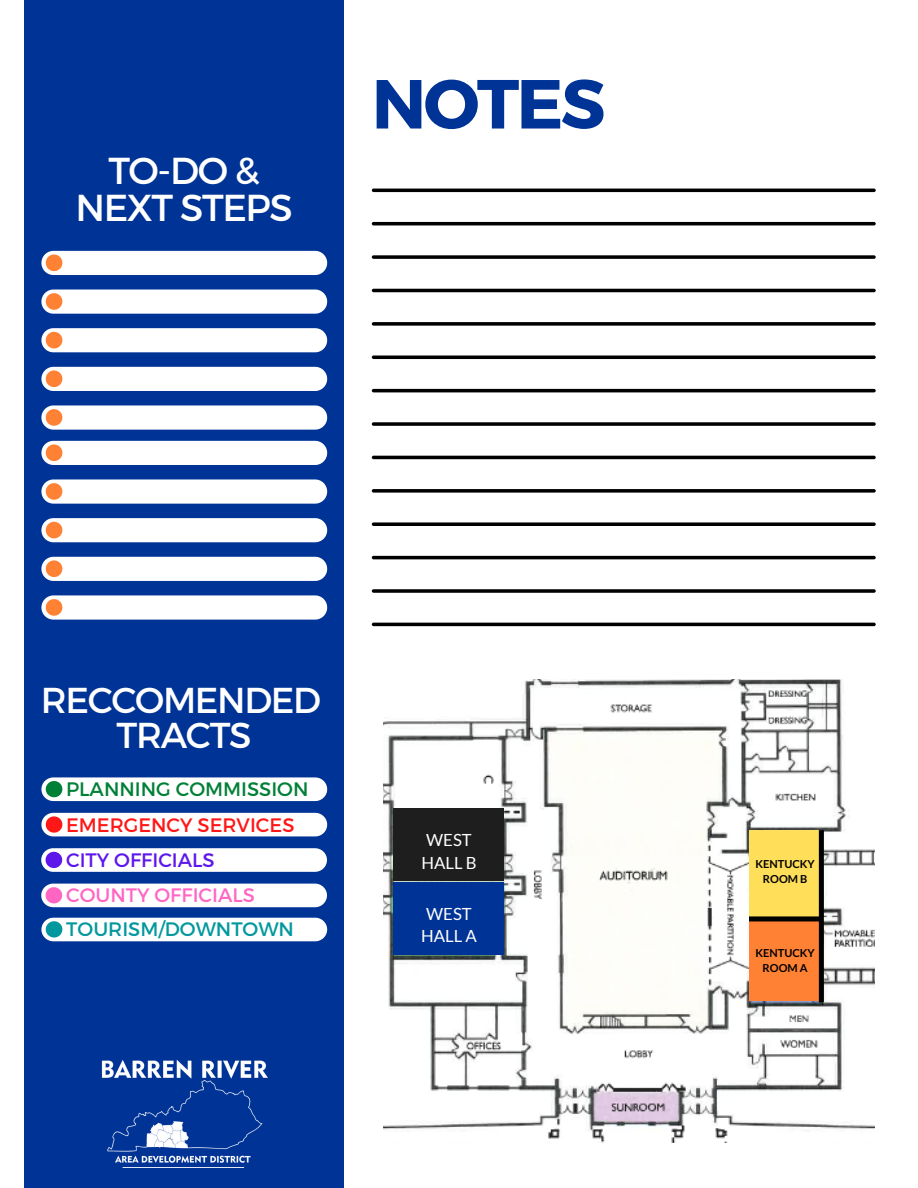
<style>
.page{position:relative;width:918px;height:1188px;background:#fff}
.page>*{position:absolute;margin:0;border:0;box-sizing:border-box;transform-origin:0 0}
.t1{font:700 69.3px "Montserrat";letter-spacing:-.035em;color:#003396}
.t2{font:37.5px/37.2px "Montserrat";letter-spacing:-.035em;color:#fff;text-align:center}
.t3{font:36px/34.8px "Montserrat";letter-spacing:-.035em;color:#fff;text-align:center}
.t4{font:19.5px "Montserrat";color:#008037}
.t5{font:19.5px "Montserrat";color:#ff1616}
.t6{font:19.5px "Montserrat";color:#03989e}
.t7{font:19.5px "Montserrat";color:#ff66c4}
.t8{font:19.5px "Montserrat";color:#5e17eb}
.t9{font:16.8px/22.6px "Lato";color:#fff;text-align:center}
.t10{font:700 11.1px/14.7px "Lato";color:#000;text-align:center}
</style>
<div class="page">
<div style="left:24px;top:0;width:319px;height:1188px;background:#003396"></div>
<svg style="left:41px;top:251px;width:286px;height:179px;fill:#fff"></svg>
<svg style="left:46px;top:255px;width:16px;height:171px"></svg>
<img style="left:101px;top:1060px;width:167px;height:103px">
<svg style="left:41px;top:441px;width:286px;height:179px;fill:#fff"></svg>
<svg style="left:46px;top:444px;width:16px;height:172px"></svg>
<hr style="left:372px;top:623px;width:504px;height:3px;background:#000;border-radius:2px">
<svg style="left:372px;top:589px;width:504px;height:4px;background:#1d1d1d"></svg>
<hr style="left:372px;top:556px;width:504px;height:3px;background:#000;border-radius:2px">
<svg style="left:372px;top:522px;width:504px;height:4px;background:#1d1d1d"></svg>
<svg style="left:372px;top:489px;width:504px;height:4px;background:#1d1d1d"></svg>
<hr style="left:372px;top:456px;width:504px;height:3px;background:#000;border-radius:2px">
<svg style="left:372px;top:422px;width:504px;height:4px;background:#1d1d1d"></svg>
<hr style="left:372px;top:389px;width:504px;height:3px;background:#000;border-radius:2px">
<hr style="left:372px;top:356px;width:504px;height:3px;background:#000;border-radius:2px">
<svg style="left:372px;top:322px;width:504px;height:4px;background:#1d1d1d"></svg>
<hr style="left:372px;top:289px;width:504px;height:3px;background:#000;border-radius:2px">
<svg style="left:372px;top:255px;width:504px;height:4px;background:#1d1d1d"></svg>
<hr style="left:372px;top:222px;width:504px;height:3px;background:#000;border-radius:2px">
<hr style="left:372px;top:189px;width:504px;height:3px;background:#000;border-radius:2px">
<img style="left:383px;top:679px;width:491px;height:464px">
<div style="left:394px;top:882px;width:110px;height:72px;background:#003396"></div>
<div style="left:394px;top:809px;width:110px;height:72px;background:#1e1e1e"></div>
<div style="left:749px;top:830px;width:72px;height:87px;background:#ffde59"></div>
<div style="left:749px;top:919px;width:72px;height:82px;background:#ff8234"></div>
<div style="left:749px;top:916px;width:73px;height:5px;background:#000"></div>
<div style="left:819px;top:830px;width:5px;height:172px;background:#000"></div>
<svg style="left:41px;top:777px;width:286px;height:24px;background:#edf3f4"></svg>
<div style="left:41px;top:813px;width:286px;height:23px;background:#fff"></div>
<svg style="left:41px;top:848px;width:286px;height:24px;background:#f1f0fa"></svg>
<div style="left:41px;top:884px;width:286px;height:23px;background:#fff"></div>
<div style="left:41px;top:918px;width:286px;height:23px;background:#fff"></div>
<h2 class="t2" style="left:75px;top:150px;width:219px">TO-DO &amp;<br>NEXT STEPS</h2>
<h1 class="t1" style="left:372px;top:59px;width:235px">NOTES</h1>
<h3 class="t3" style="left:41px;top:681px;width:282px">RECCOMENDED<br>TRACTS</h3>
<h3 class="t4" style="left:66px;top:776px;width:244px">PLANNING COMMISSION</h3>
<h3 class="t5" style="left:66px;top:813px;width:230px">EMERGENCY SERVICES</h3>
<h3 class="t8" style="left:66px;top:847px;width:150px">CITY OFFICIALS</h3>
<h3 class="t7" style="left:66px;top:882px;width:190px">COUNTY OFFICIALS</h3>
<h3 class="t6" style="left:66px;top:916px;width:229px">TOURISM/DOWNTOWN</h3>
<h3 class="t9" style="left:421px;top:828px;width:57px;text-align:left">WEST<br>HALL B</h3>
<h3 class="t9" style="left:421px;top:902px;width:57px">WEST<br>HALL A</h3>
<p class="t10" style="left:756px;top:857px;width:61px">KENTUCKY<br>ROOM B</p>
<p class="t10" style="left:756px;top:946px;width:61px">KENTUCKY<br>ROOM A</p>
</div>
